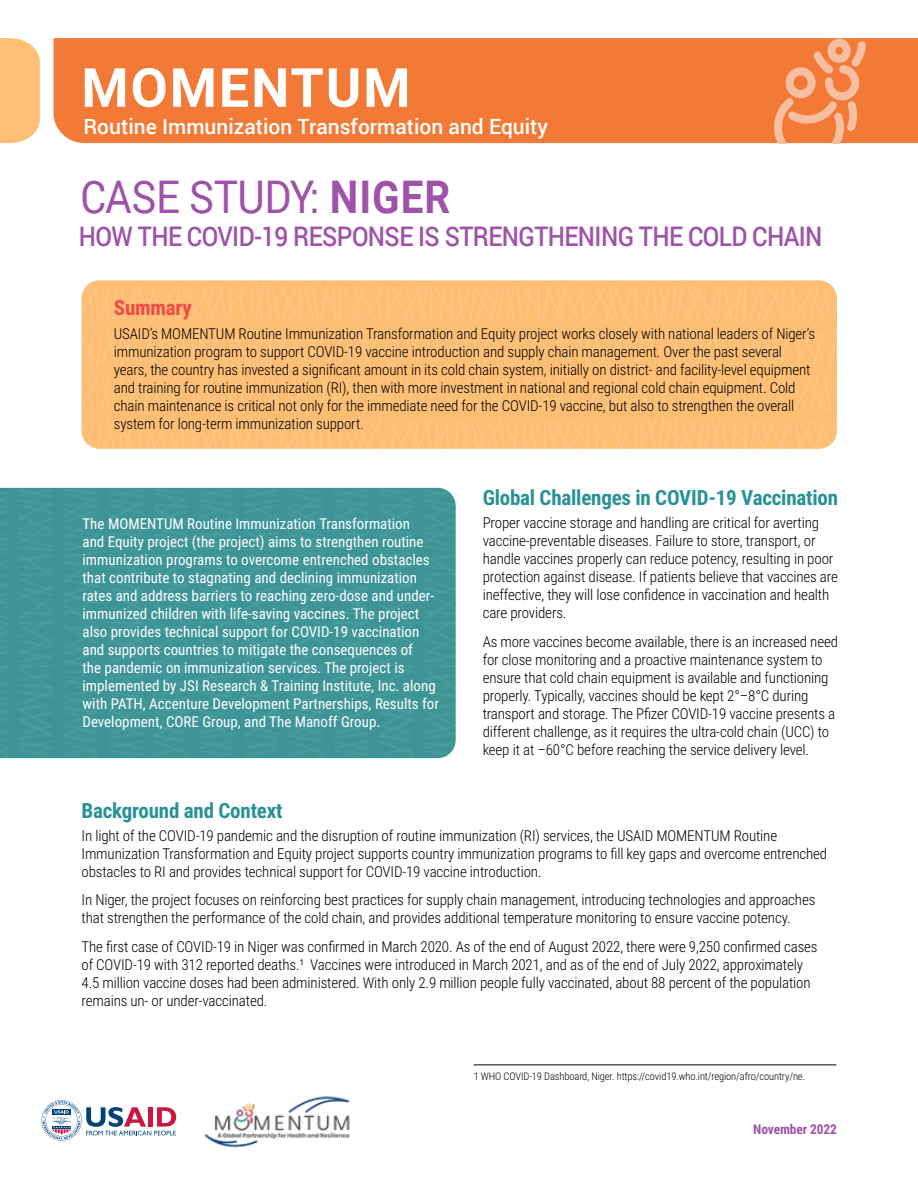
<style>
.page{position:relative;width:918px;height:1188px;background:#fff}
.page>*{position:absolute;margin:0;border:0;box-sizing:border-box;transform-origin:0 0}
.t1{font:700 54px "Roboto";letter-spacing:.035em;color:#fff}
.t2{font:45px "Roboto";letter-spacing:-.01em;color:#9e53a8;scale:.9 1}
.t3{font:500 27px "Roboto";letter-spacing:-.025em;color:#9e53a8;scale:.9 1}
.t4{font:700 21px "Roboto Condensed";letter-spacing:-.01em;color:#299296}
.t5{font:500 21px "Roboto";color:#fff}
.t6{font:700 21px "Roboto Condensed";letter-spacing:-.01em;color:#f04a48}
.t7{font:300 15px/18px "Roboto Condensed";letter-spacing:-.01em;color:#000}
.t8{font:15px/18px "Roboto Condensed";color:#fff}
.t9{font:700 13.5px "Roboto Condensed";letter-spacing:-.01em;color:#9e53a8}
.t10{font:300 10.5px "Roboto Condensed";letter-spacing:-.01em;color:#000}
.s1{font-weight:700}
</style>
<div class="page">
<div style="left:0;top:488px;width:456px;height:270px;background:#3e9496"></div>
<img style="left:82px;top:280px;width:755px;height:169px">
<img style="left:204px;top:1096px;width:146px;height:52px">
<svg style="left:0;top:38px;width:40px;height:105px;background:#ffc47f"></svg>
<div style="left:54px;top:38px;width:864px;height:105px;background:#f27a36"></div>
<svg style="left:774px;top:38px;width:92px;height:105px;background:#f39059"></svg>
<svg style="left:41px;top:1100px;width:135px;height:41px"></svg>
<hr style="left:474px;top:1065px;width:362px;height:1px;background:#000">
<p class="t1" style="left:81px;top:50px;width:331px">MOMENTUM</p>
<p class="t5" style="left:83px;top:112px;width:466px">Routine Immunization Transformation and Equity</p>
<h1 class="t2" style="left:80px;top:165px;width:413px">CASE STUDY: <span class="s1">NIGER</span></h1>
<h1 class="t3" style="left:79px;top:217px;width:828px">HOW THE COVID-19 RESPONSE IS STRENGTHENING THE COLD CHAIN</h1>
<h2 class="t6" style="left:114px;top:293px;width:79px">Summary</h2>
<p class="t7" style="left:114px;top:324px;width:703px">USAID’s MOMENTUM Routine Immunization Transformation and Equity project works closely with national leaders of Niger’s immunization program to support COVID-19 vaccine introduction and supply chain management. Over the past several years, the country has invested a significant amount in its cold chain system, initially on district- and facility-level equipment and training for routine immunization (RI), then with more investment in national and regional cold chain equipment. Cold chain maintenance is critical not only for the immediate need for the COVID-19 vaccine, but also to strengthen the overall system for long-term immunization support.</p>
<p class="t8" style="left:83px;top:514px;width:358px">The MOMENTUM Routine Immunization Transformation<br>and Equity project (the project) aims to strengthen routine immunization programs to overcome entrenched obstacles that contribute to stagnating and declining immunization rates and address barriers to reaching zero-dose and under&shy;immunized children with life-saving vaccines. The project also provides technical support for COVID-19 vaccination and supports countries to mitigate the consequences of<br>the pandemic on immunization services. The project is implemented by JSI Research &amp; Training Institute, Inc. along with PATH, Accenture Development Partnerships, Results for Development, CORE Group, and The Manoff Group.</p>
<h1 class="t4" style="left:483px;top:482px;width:357px">Global Challenges in COVID-19 Vaccination</h1>
<p class="t7" style="left:483px;top:513px;width:357px">Proper vaccine storage and handling are critical for averting vaccine-preventable diseases. Failure to store, transport, or handle vaccines properly can reduce potency, resulting in poor protection against disease. If patients believe that vaccines are ineffective, they will lose confidence in vaccination and health care providers.</p>
<p class="t7" style="left:483px;top:632px;width:357px">As more vaccines become available, there is an increased need for close monitoring and a proactive maintenance system to ensure that cold chain equipment is available and functioning properly. Typically, vaccines should be kept 2°–8°C during transport and storage. The Pfizer COVID-19 vaccine presents a different challenge, as it requires the ultra-cold chain (UCC) to keep it at –60°C before reaching the service delivery level.</p>
<h1 class="t4" style="left:82px;top:795px;width:202px">Background and Context</h1>
<p class="t7" style="left:82px;top:826px;width:747px">In light of the COVID-19 pandemic and the disruption of routine immunization (RI) services, the USAID MOMENTUM Routine<br>Immunization Transformation and Equity project supports country immunization programs to fill key gaps and overcome entrenched obstacles to RI and provides technical support for COVID-19 vaccine introduction.</p>
<p class="t7" style="left:82px;top:891px;width:735px">In Niger, the project focuses on reinforcing best practices for supply chain management, introducing technologies and approaches that strengthen the performance of the cold chain, and provides additional temperature monitoring to ensure vaccine potency.</p>
<p class="t7" style="left:82px;top:937px;width:738px">The first case of COVID-19 in Niger was confirmed in March 2020. As of the end of August 2022, there were 9,250 confirmed cases of COVID-19 with 312 reported deaths.¹ Vaccines were introduced in March 2021, and as of the end of July 2022, approximately 4.5 million vaccine doses had been administered. With only 2.9 million people fully vaccinated, about 88 percent of the population remains un- or under-vaccinated.</p>
<p class="t10" style="left:474px;top:1069px;width:333px">1 WHO COVID-19 Dashboard, Niger. https://covid19.who.int/region/afro/country/ne.</p>
<p class="t9" style="left:753px;top:1119px;width:85px">November 2022</p>
</div>
